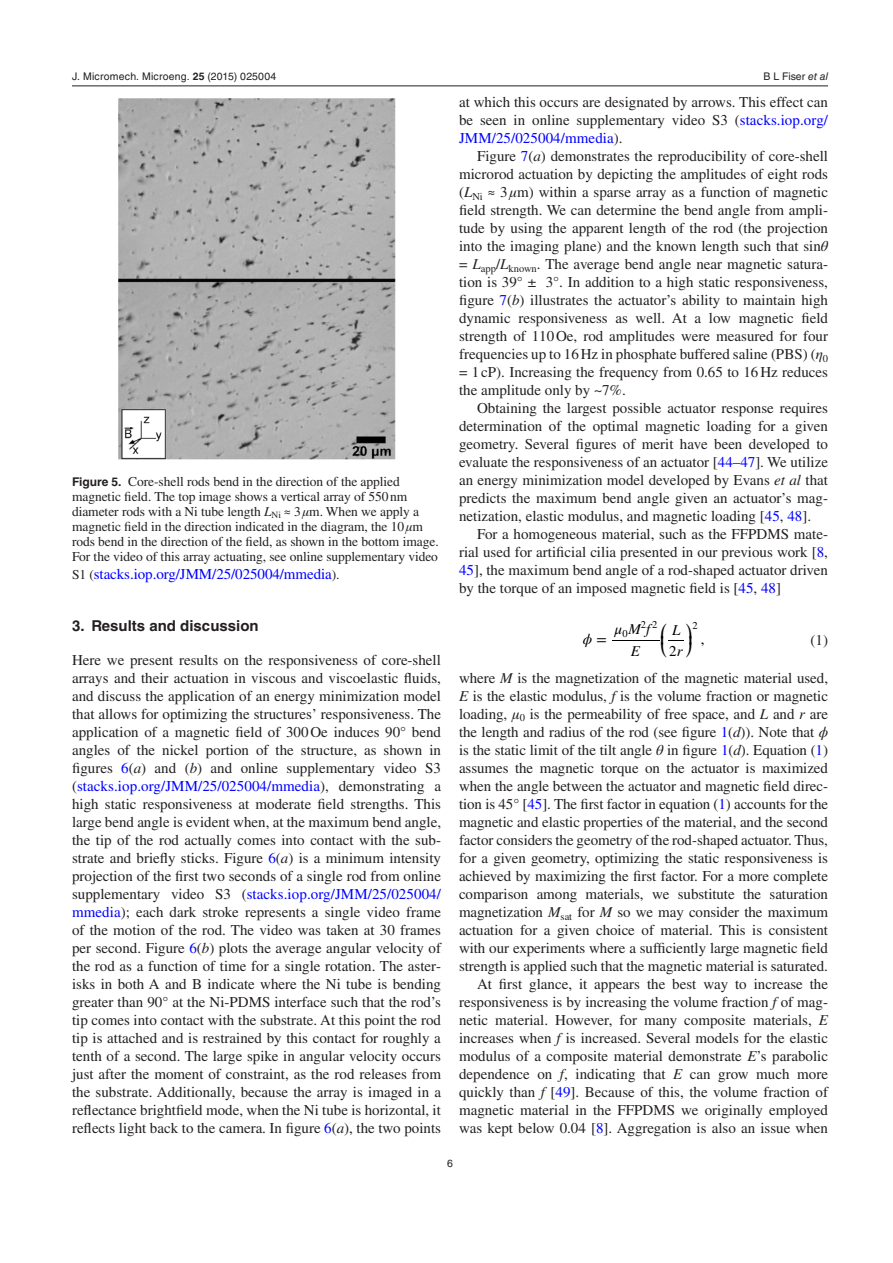
<style>
.page{position:relative;width:893px;height:1263px;background:#fff}
.page>*{position:absolute;margin:0;border:0;box-sizing:border-box;transform-origin:0 0}
.t1{font:15px/18px "Times LT Std";letter-spacing:-.005em;color:#231f20;text-align:justify}
.t2{font:15px "Times LT Std";letter-spacing:-.005em;color:#00f}
.t3{font:700 15px "Helvetica LT Std";color:#231f20}
.t4{font:15px/19px "STIX Size One Sym";color:#000}
.t5{font:italic 15px/22.2px "Times LT Std";color:#000;text-align:center}
.t6{font:15px "Times LT Std";color:#000}
.t7{font:italic 15px "STIX General";color:#000}
.t8{font:13.5px/15px "Times LT Std";letter-spacing:-.005em;color:#231f20}
.t9{font:10.5px "Helvetica LT Std";letter-spacing:.02em;color:#231f20}
.t10{font:10.5px "Times LT Std";color:#000}
.t11{font:8.4px "STIX Size One Sym";color:#000;scale:1.79 1}
.s1{font-family:"Helvetica";font-weight:700}
.s2{font-family:"Helvetica"}
.s3{font-family:"Helvetica LT Std";font-weight:700;font-size:12px}
.s4{font-style:italic}
.s5{font-size:13.5px;color:#231f20}
.s6{color:#00f}
.s7{font-family:"STIX General";font-style:italic}
.s8{font-style:normal}
.s9{font-family:"STIX General"}
.s10{font-family:"Times LT Std";font-style:italic}
</style>
<div class="page">
<hr style="left:72px;top:86px;width:756px;height:1px;background:#231f20">
<hr style="left:612px;top:640px;width:47px;height:1px;background:#000">
<svg style="left:668px;top:640px;width:16px;height:1px"></svg>
<img style="left:118px;top:98px;width:277px;height:361px">
<p class="t9" style="left:72px;top:70px;width:206px">J. Micromech. Microeng. <span class="s1">25</span> (<span class="s2">2015</span>) 025004</p>
<p class="t8" style="left:72px;top:474px;width:368px"><span class="s3">Figure 5.</span> Core-shell rods bend in the direction of the applied magnetic field. The top image shows a vertical array of 550nm diameter rods with a Ni tube length <span class="s4">L</span><sub>Ni</sub> ≈ 3<span class="s4">µ</span>m. When we apply a magnetic field in the direction indicated in the diagram, the 10<span class="s4">µ</span>m rods bend in the direction of the field, as shown in the bottom image.<br>For the video of this array actuating, see online supplementary video</p>
<p class="t2" style="left:72px;top:566px;width:269px"><span class="s5">S1 (</span>stacks.iop.org/JMM/25/025004/mmedia<span class="s5">).</span></p>
<p class="t3" style="left:72px;top:616px;width:188px">3. Results and discussion</p>
<p class="t1" style="left:72px;top:651px;width:371px">Here we present results on the responsiveness of core-shell arrays and their actuation in viscous and viscoelastic fluids, and discuss the application of an energy minimization model that allows for optimizing the structures’ responsiveness. The application of a magnetic field of 300Oe induces 90° bend angles of the nickel portion of the structure, as shown in figures <span class="s6">6</span>(<span class="s4">a</span>) and (<span class="s4">b</span>) and online supplementary video S3 (<span class="s6">stacks.iop.org/JMM/25/025004/mmedia</span>), demonstrating a high static responsiveness at moderate field strengths. This large bend angle is evident when, at the maximum bend angle, the tip of the rod actually comes into contact with the sub&shy;strate and briefly sticks. Figure <span class="s6">6</span>(<span class="s4">a</span>) is a minimum intensity projection of the first two seconds of a single rod from online supplementary video S3 (<span class="s6">stacks.iop.org/JMM/25/025004/ mmedia</span>); each dark stroke represents a single video frame of the motion of the rod. The video was taken at 30 frames per second. Figure <span class="s6">6</span>(<span class="s4">b</span>) plots the average angular velocity of the rod as a function of time for a single rotation. The aster&shy;isks in both A and B indicate where the Ni tube is bending greater than 90° at the Ni-PDMS interface such that the rod’s tip comes into contact with the substrate. At this point the rod tip is attached and is restrained by this contact for roughly a tenth of a second. The large spike in angular velocity occurs just after the moment of constraint, as the rod releases from the substrate. Additionally, because the array is imaged in a reflectance brightfield mode, when the Ni tube is horizontal, it reflects light back to the camera. In figure <span class="s6">6</span>(<span class="s4">a</span>), the two points</p>
<p class="t9" style="left:763px;top:70px;width:66px">B L Fiser <span class="s4">et al</span></p>
<p class="t1" style="left:459px;top:93px;width:371px">at which this occurs are designated by arrows. This effect can be seen in online supplementary video S3 (<span class="s6">stacks.iop.org/ JMM/25/025004/mmedia</span>).</p>
<p class="t1" style="left:459px;top:147px;width:371px;text-indent:18px">Figure <span class="s6">7</span>(<span class="s4">a</span>) demonstrates the reproducibility of core-shell microrod actuation by depicting the amplitudes of eight rods (<span class="s4">L</span><sub>Ni</sub> ≈ 3<span class="s4">µ</span>m) within a sparse array as a function of magnetic field strength. We can determine the bend angle from ampli&shy;tude by using the apparent length of the rod (the projection into the imaging plane) and the known length such that sin<span class="s7">θ </span>= <span class="s4">L</span><sub>app</sub>/<span class="s4">L</span><sub>known</sub>. The average bend angle near magnetic satura&shy;tion is 39° ± 3°. In addition to a high static responsiveness, figure <span class="s6">7</span>(<span class="s4">b</span>) illustrates the actuator’s ability to maintain high dynamic responsiveness as well. At a low magnetic field strength of 110Oe, rod amplitudes were measured for four frequencies up to 16Hz in phosphate buffered saline (PBS) (<span class="s7">η</span><sub>0 </sub>= 1cP). Increasing the frequency from 0.65 to 16Hz reduces the amplitude only by ~7%.</p>
<p class="t1" style="left:459px;top:399px;width:371px;text-indent:18px">Obtaining the largest possible actuator response requires determination of the optimal magnetic loading for a given geometry. Several figures of merit have been developed to evaluate the responsiveness of an actuator [<span class="s6">44</span>–<span class="s6">47</span>]. We utilize an energy minimization model developed by Evans <span class="s4">et al</span> that predicts the maximum bend angle given an actuator’s mag&shy;netization, elastic modulus, and magnetic loading [<span class="s6">45</span>, <span class="s6">48</span>].</p>
<p class="t1" style="left:459px;top:525px;width:370px;text-indent:18px">For a homogeneous material, such as the FFPDMS mate&shy;rial used for artificial cilia presented in our previous work [<span class="s6">8</span>, <span class="s6">45</span>], the maximum bend angle of a rod-shaped actuator driven by the torque of an imposed magnetic field is [<span class="s6">45</span>, <span class="s6">48</span>]</p>
<p class="t11" style="left:660px;top:634px;width:5px">⎜</p>
<p class="t11" style="left:685px;top:634px;width:5px">⎟</p>
<p class="t10" style="left:641px;top:619px;width:18px">2 2</p>
<p class="t10" style="left:692px;top:619px;width:7px">2</p>
<p class="t7" style="left:583px;top:629px;width:26px">ϕ <span class="s8">=</span></p>
<p class="t5" style="left:614px;top:617px;width:37px"><span class="s9">μ</span> M f<br>E</p>
<p class="t4" style="left:660px;top:619px;width:33px">⎛ <span class="s10">L</span> ⎞ ⎝</p>
<p class="t10" style="left:623px;top:628px;width:7px">0</p>
<p class="t1" style="left:811px;top:630px;width:19px">(1)</p>
<p class="t1" style="left:459px;top:669px;width:371px;text-align:right">where <span class="s4">M</span> is the magnetization of the magnetic material used, <span class="s4">E</span> is the elastic modulus, <span class="s4">f</span> is the volume fraction or magnetic loading, <span class="s4">μ</span><sub>0</sub> is the permeability of free space, and <span class="s4">L</span> and <span class="s4">r</span> are the length and radius of the rod (see figure <span class="s6">1</span>(<span class="s4">d</span>)). Note that <span class="s7">ϕ </span>is the static limit of the tilt angle <span class="s7">θ</span> in figure <span class="s6">1</span>(<span class="s4">d</span>). Equation (<span class="s6">1</span>) assumes the magnetic torque on the actuator is maximized when the angle between the actuator and magnetic field direc&shy;tion is 45° [<span class="s6">45</span>]. The first factor in equation (<span class="s6">1</span>) accounts for the magnetic and elastic properties of the material, and the second factor considers the geometry of the rod-shaped actuator. Thus, for a given geometry, optimizing the static responsiveness is achieved by maximizing the first factor. For a more complete comparison among materials, we substitute the saturation magnetization <span class="s4">M</span><sub>sat</sub> for <span class="s4">M</span> so we may consider the maximum actuation for a given choice of material. This is consistent with our experiments where a sufficiently large magnetic field strength is applied such that the magnetic material is saturated.<br>At first glance, it appears the best way to increase the responsiveness is by increasing the volume fraction <span class="s4">f</span> of mag&shy;netic material. However, for many composite materials, <span class="s4">E </span>increases when <span class="s4">f</span> is increased. Several models for the elastic modulus of a composite material demonstrate <span class="s4">E</span>’s parabolic dependence on <span class="s4">f</span>, indicating that <span class="s4">E</span> can grow much more quickly than <span class="s4">f</span> [<span class="s6">49</span>]. Because of this, the volume fraction of magnetic material in the FFPDMS we originally employed was kept below 0.04 [<span class="s6">8</span>]. Aggregation is also an issue when</p>
<p class="t4" style="left:685px;top:638px;width:8px">⎠</p>
<p class="t6" style="left:701px;top:631px;width:5px">,</p>
<p class="t6" style="left:669px;top:642px;width:15px">2<span class="s4">r</span></p>
<p class="t9" style="left:447px;top:1157px;width:7px">6</p>
</div>
